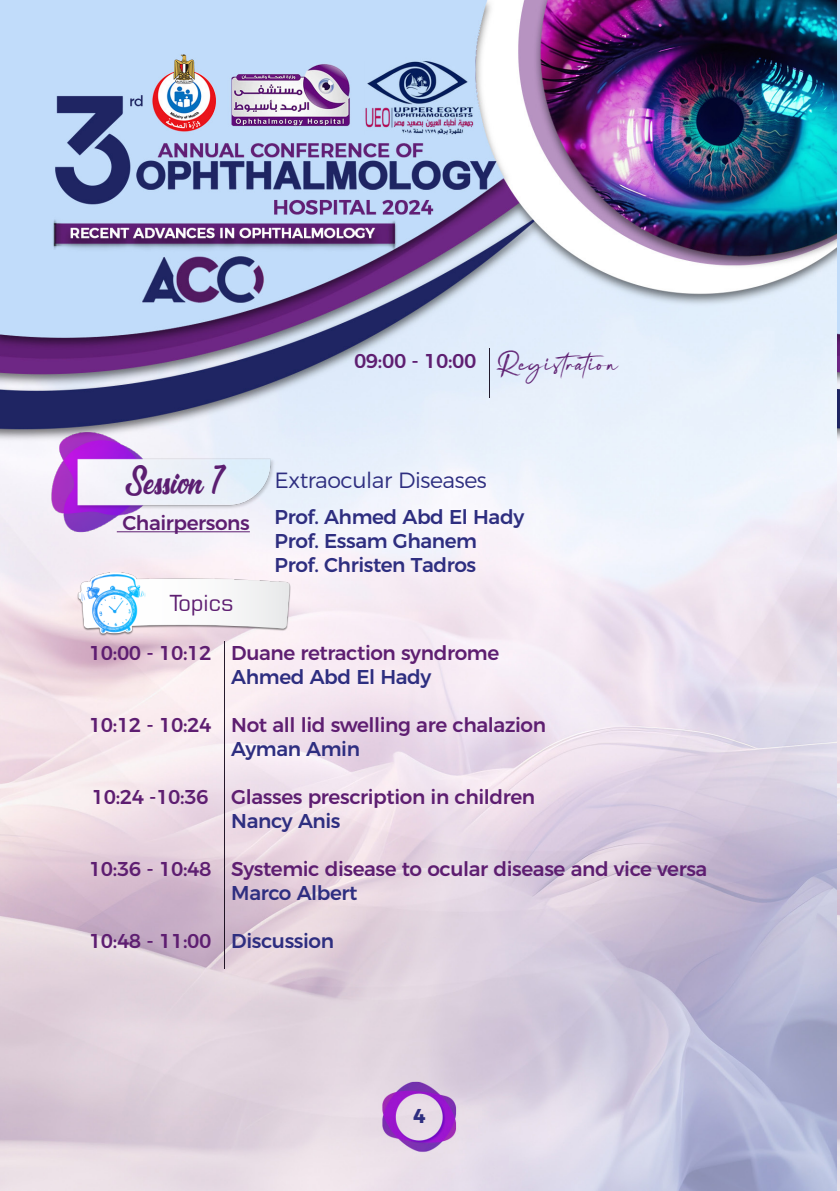
<style>
.page{position:relative;width:840px;height:1191px;background:#fff}
.page>*{position:absolute;margin:0;border:0;box-sizing:border-box;transform-origin:0 0}
.t1{font:32px "&Matchmaker";color:#5e1e71}
.t2{font:300 22px "Montserrat";letter-spacing:-.02em;color:#2e2e80}
.t3{font:22px "Square 721 BT";color:#5e1e71}
.t4{font:500 20px "Montserrat";letter-spacing:-.02em;color:#5e1e71}
.t5{font:500 20px "Montserrat";letter-spacing:-.02em;color:#2e2e80}
.t6{font:20px "Blue River";letter-spacing:-.02em;color:#5e1e71}
.t7{font:700 20px "Montserrat";color:#2e2e80}
</style>
<div class="page">
<img style="left:0;top:0;width:839px;height:1191px">
<img style="left:837px;top:0;width:2px;height:1190px">
<hr style="left:223px;top:641px;width:1px;height:327px;background:#261c2e">
<img style="left:73px;top:557px;width:221px;height:95px">
<img style="left:31px;top:407px;width:253px;height:151px">
<hr style="left:488px;top:348px;width:1px;height:50px;background:#261c2e">
<p class="t4" style="left:354px;top:344px;width:124px">09:00 - 10:00</p>
<p class="t6" style="left:496px;top:351px;width:124px">Registration</p>
<p class="t1" style="left:125px;top:461px;width:103px">Session 1</p>
<p class="t4" style="left:122px;top:506px;width:129px">Chairpersons</p>
<p class="t3" style="left:170px;top:589px;width:65px">Topics</p>
<p class="t2" style="left:274px;top:463px;width:213px">Extraocular Diseases</p>
<p class="t5" style="left:274px;top:501px;width:251px">Prof. Ahmed Abd El Hady</p>
<p class="t5" style="left:274px;top:525px;width:204px">Prof. Essam Ghanem</p>
<p class="t5" style="left:274px;top:549px;width:203px">Prof. Christen Tadros</p>
<p class="t4" style="left:89px;top:637px;width:124px">10:00 - 10:12</p>
<p class="t4" style="left:89px;top:709px;width:124px">10:12 - 10:24</p>
<p class="t4" style="left:92px;top:781px;width:118px">10:24 -10:36</p>
<p class="t4" style="left:89px;top:853px;width:124px">10:36 - 10:48</p>
<p class="t4" style="left:89px;top:925px;width:124px">10:48 - 11:00</p>
<p class="t4" style="left:231px;top:637px;width:269px">Duane retraction syndrome</p>
<p class="t5" style="left:231px;top:661px;width:201px">Ahmed Abd El Hady</p>
<p class="t4" style="left:231px;top:709px;width:316px">Not all lid swelling are chalazion</p>
<p class="t5" style="left:231px;top:733px;width:130px">Ayman Amin</p>
<p class="t4" style="left:231px;top:781px;width:305px">Glasses prescription in children</p>
<p class="t5" style="left:231px;top:805px;width:111px">Nancy Anis</p>
<p class="t4" style="left:231px;top:853px;width:477px">Systemic disease to ocular disease and vice versa</p>
<p class="t5" style="left:231px;top:877px;width:128px">Marco Albert</p>
<p class="t5" style="left:231px;top:925px;width:104px">Discussion</p>
<p class="t7" style="left:413px;top:1099px;width:14px">4</p>
</div>
